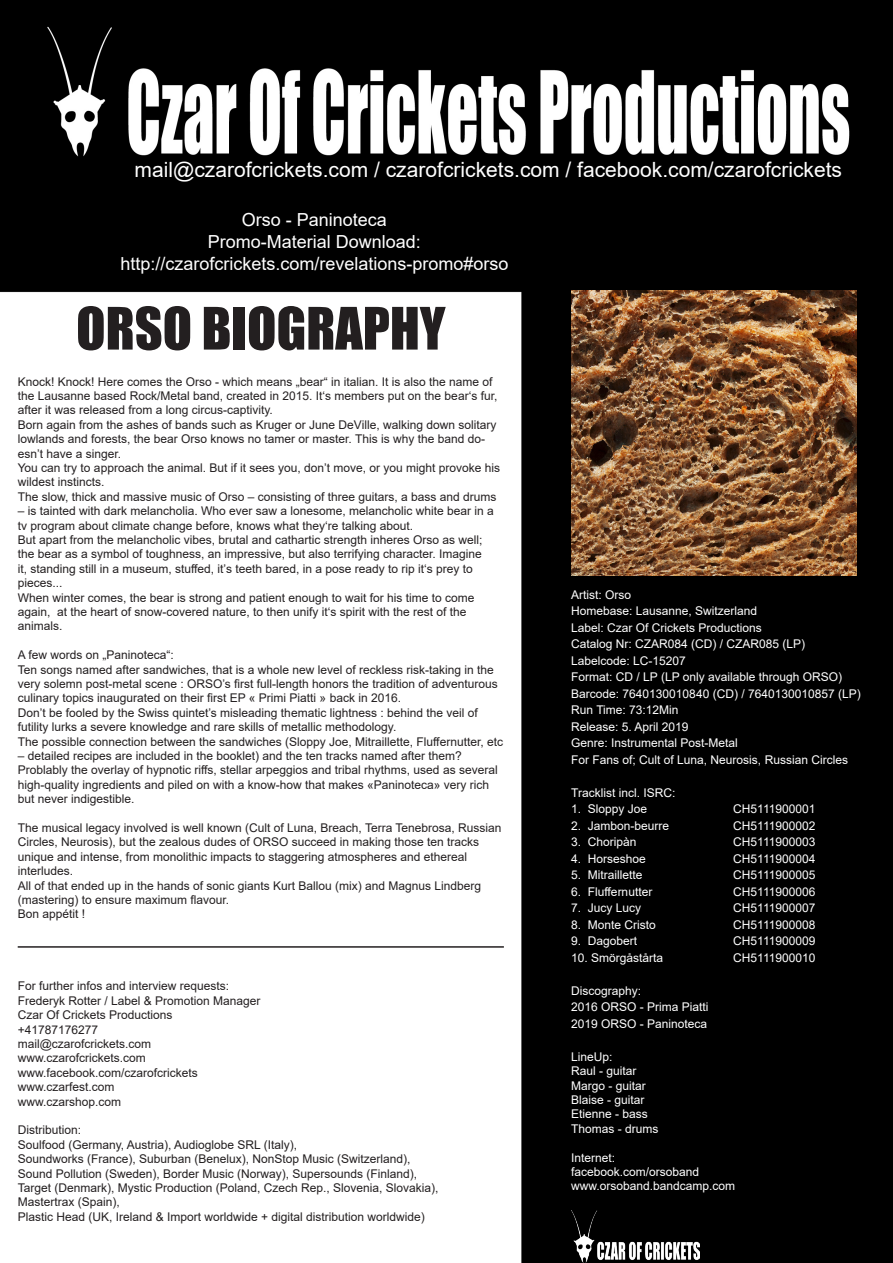
<style>
.page{position:relative;width:893px;height:1263px;background:#fff}
.page>*{position:absolute;margin:0;border:0;box-sizing:border-box;transform-origin:0 0}
.t1{font:54px "Impact";color:#231f20}
.t2{font:21px "Arial";color:#fff}
.t3{font:18px "Arial";color:#fff}
.t4{font:12px/14.4px "Arial";color:#231f20}
.t5{font:12px "Arial";color:#fff}
</style>
<div class="page">
<img style="left:0;top:0;width:893px;height:1263px">
<hr style="left:18px;top:946px;width:486px;height:2px;background:#231f20">
<img style="left:571px;top:1210px;width:129px;height:53px">
<img style="left:571px;top:291px;width:285px;height:284px">
<p class="t2" style="left:135px;top:155px;width:709px">mail@czarofcrickets.com / czarofcrickets.com / facebook.com/czarofcrickets</p>
<p class="t3" style="left:242px;top:208px;width:147px">Orso - Paninoteca</p>
<p class="t3" style="left:208px;top:229px;width:215px">Promo-Material Download:</p>
<p class="t3" style="left:120px;top:251px;width:390px">http://czarofcrickets.com/revelations-promo#orso</p>
<p class="t1" style="left:76px;top:286px;width:371px">ORSO BIOGRAPHY</p>
<p class="t4" style="left:18px;top:374px;width:481px">Knock! Knock! Here comes the Orso - which means „bear“ in italian. It is also the name of the Lausanne based Rock/Metal band, created in 2015. It‘s members put on the bear‘s fur, after it was released from a long circus-captivity.</p>
<p class="t4" style="left:18px;top:417px;width:480px">Born again from the ashes of bands such as Kruger or June DeVille, walking down solitary lowlands and forests, the bear Orso knows no tamer or master. This is why the band do&shy;esn’t have a singer.</p>
<p class="t4" style="left:18px;top:460px;width:484px">You can try to approach the animal. But if it sees you, don’t move, or you might provoke his wildest instincts.</p>
<p class="t4" style="left:18px;top:489px;width:480px">The slow, thick and massive music of Orso – consisting of three guitars, a bass and drums</p>
<p class="t4" style="left:18px;top:504px;width:478px">– is tainted with dark melancholia. Who ever saw a lonesome, melancholic white bear in a tv program about climate change before, knows what they‘re talking about.</p>
<p class="t4" style="left:18px;top:532px;width:466px">But apart from the melancholic vibes, brutal and cathartic strength inheres Orso as well; the bear as a symbol of toughness, an impressive, but also terrifying character. Imagine it, standing still in a museum, stuffed, it’s teeth bared, in a pose ready to rip it‘s prey to pieces...</p>
<p class="t4" style="left:18px;top:590px;width:458px">When winter comes, the bear is strong and patient enough to wait for his time to come again, at the heart of snow-covered nature, to then unify it‘s spirit with the rest of the animals.</p>
<p class="t4" style="left:18px;top:648px;width:158px">A few words on „Paninoteca“:</p>
<p class="t4" style="left:18px;top:662px;width:481px">Ten songs named after sandwiches, that is a whole new level of reckless risk-taking in the very solemn post-metal scene : ORSO’s first full-length honors the tradition of adventurous culinary topics inaugurated on their first EP « Primi Piatti » back in 2016.</p>
<p class="t4" style="left:18px;top:705px;width:462px">Don’t be fooled by the Swiss quintet’s misleading thematic lightness : behind the veil of futility lurks a severe knowledge and rare skills of metallic methodology.</p>
<p class="t4" style="left:18px;top:734px;width:487px">The possible connection between the sandwiches (Sloppy Joe, Mitraillette, Fluffernutter, etc</p>
<p class="t4" style="left:18px;top:748px;width:446px">– detailed recipes are included in the booklet) and the ten tracks named after them?</p>
<p class="t4" style="left:18px;top:763px;width:481px">Problably the overlay of hypnotic riffs, stellar arpeggios and tribal rhythms, used as several high-quality ingredients and piled on with a know-how that makes «Paninoteca» very rich but never indigestible.</p>
<p class="t4" style="left:18px;top:820px;width:485px">The musical legacy involved is well known (Cult of Luna, Breach, Terra Tenebrosa, Russian Circles, Neurosis), but the zealous dudes of ORSO succeed in making those ten tracks unique and intense, from monolithic impacts to staggering atmospheres and ethereal interludes.</p>
<p class="t4" style="left:18px;top:878px;width:465px">All of that ended up in the hands of sonic giants Kurt Ballou (mix) and Magnus Lindberg (mastering) to ensure maximum flavour.</p>
<p class="t4" style="left:18px;top:907px;width:69px">Bon appétit !</p>
<p class="t4" style="left:18px;top:979px;width:213px">For further infos and interview requests:</p>
<p class="t4" style="left:18px;top:993px;width:244px">Frederyk Rotter / Label &amp; Promotion Manager</p>
<p class="t4" style="left:18px;top:1008px;width:156px">Czar Of Crickets Productions</p>
<p class="t4" style="left:18px;top:1022px;width:82px">+41787176277</p>
<p class="t4" style="left:18px;top:1036px;width:135px">mail@czarofcrickets.com</p>
<p class="t4" style="left:18px;top:1051px;width:130px">www.czarofcrickets.com</p>
<p class="t4" style="left:18px;top:1065px;width:182px">www.facebook.com/czarofcrickets</p>
<p class="t4" style="left:18px;top:1080px;width:98px">www.czarfest.com</p>
<p class="t4" style="left:18px;top:1094px;width:105px">www.czarshop.com</p>
<p class="t4" style="left:18px;top:1123px;width:65px">Distribution:</p>
<p class="t4" style="left:18px;top:1137px;width:281px">Soulfood (Germany, Austria), Audioglobe SRL (Italy),</p>
<p class="t4" style="left:18px;top:1152px;width:394px">Soundworks (France), Suburban (Benelux), NonStop Music (Switzerland),</p>
<p class="t4" style="left:18px;top:1166px;width:401px">Sound Pollution (Sweden), Border Music (Norway), Supersounds (Finland),</p>
<p class="t4" style="left:18px;top:1180px;width:422px">Target (Denmark), Mystic Production (Poland, Czech Rep., Slovenia, Slovakia),</p>
<p class="t4" style="left:18px;top:1195px;width:104px">Mastertrax (Spain),</p>
<p class="t4" style="left:18px;top:1209px;width:409px">Plastic Head (UK, Ireland &amp; Import worldwide + digital distribution worldwide)</p>
<p class="t5" style="left:571px;top:586px;width:62px">Artist: Orso</p>
<p class="t5" style="left:571px;top:603px;width:188px">Homebase: Lausanne, Switzerland</p>
<p class="t5" style="left:571px;top:619px;width:192px">Label: Czar Of Crickets Productions</p>
<p class="t5" style="left:571px;top:636px;width:236px">Catalog Nr: CZAR084 (CD) / CZAR085 (LP)</p>
<p class="t5" style="left:571px;top:652px;width:116px">Labelcode: LC-15207</p>
<p class="t5" style="left:571px;top:669px;width:272px">Format: CD / LP (LP only available through ORSO)</p>
<p class="t5" style="left:571px;top:685px;width:291px">Barcode: 7640130010840 (CD) / 7640130010857 (LP)</p>
<p class="t5" style="left:571px;top:702px;width:109px">Run Time: 73:12Min</p>
<p class="t5" style="left:571px;top:718px;width:119px">Release: 5. April 2019</p>
<p class="t5" style="left:571px;top:735px;width:168px">Genre: Instrumental Post-Metal</p>
<p class="t5" style="left:571px;top:751px;width:278px">For Fans of; Cult of Luna, Neurosis, Russian Circles</p>
<p class="t5" style="left:571px;top:784px;width:106px">Tracklist incl. ISRC:</p>
<p class="t5" style="left:571px;top:801px;width:78px">1. Sloppy Joe</p>
<p class="t5" style="left:733px;top:801px;width:84px">CH5111900001</p>
<p class="t5" style="left:571px;top:817px;width:100px">2. Jambon-beurre</p>
<p class="t5" style="left:733px;top:817px;width:84px">CH5111900002</p>
<p class="t5" style="left:571px;top:834px;width:67px">3. Choripàn</p>
<p class="t5" style="left:733px;top:834px;width:84px">CH5111900003</p>
<p class="t5" style="left:571px;top:850px;width:76px">4. Horseshoe</p>
<p class="t5" style="left:733px;top:850px;width:84px">CH5111900004</p>
<p class="t5" style="left:571px;top:867px;width:73px">5. Mitraillette</p>
<p class="t5" style="left:733px;top:867px;width:84px">CH5111900005</p>
<p class="t5" style="left:571px;top:883px;width:83px">6. Fluffernutter</p>
<p class="t5" style="left:733px;top:883px;width:84px">CH5111900006</p>
<p class="t5" style="left:571px;top:900px;width:72px">7. Jucy Lucy</p>
<p class="t5" style="left:733px;top:900px;width:84px">CH5111900007</p>
<p class="t5" style="left:571px;top:916px;width:86px">8. Monte Cristo</p>
<p class="t5" style="left:733px;top:916px;width:84px">CH5111900008</p>
<p class="t5" style="left:571px;top:933px;width:68px">9. Dagobert</p>
<p class="t5" style="left:733px;top:933px;width:84px">CH5111900009</p>
<p class="t5" style="left:571px;top:949px;width:94px">10. Smörgåstårta</p>
<p class="t5" style="left:733px;top:949px;width:84px">CH5111900010</p>
<p class="t5" style="left:571px;top:982px;width:72px">Discography:</p>
<p class="t5" style="left:571px;top:999px;width:139px">2016 ORSO - Prima Piatti</p>
<p class="t5" style="left:571px;top:1015px;width:138px">2019 ORSO - Paninoteca</p>
<p class="t5" style="left:571px;top:1048px;width:43px">LineUp:</p>
<p class="t5" style="left:571px;top:1063px;width:67px">Raul - guitar</p>
<p class="t5" style="left:571px;top:1077px;width:76px">Margo - guitar</p>
<p class="t5" style="left:571px;top:1091px;width:75px">Blaise - guitar</p>
<p class="t5" style="left:571px;top:1106px;width:78px">Etienne - bass</p>
<p class="t5" style="left:571px;top:1120px;width:89px">Thomas - drums</p>
<p class="t5" style="left:571px;top:1149px;width:46px">Internet:</p>
<p class="t5" style="left:571px;top:1163px;width:130px">facebook.com/orsoband</p>
<p class="t5" style="left:571px;top:1178px;width:166px">www.orsoband.bandcamp.com</p>
</div>
